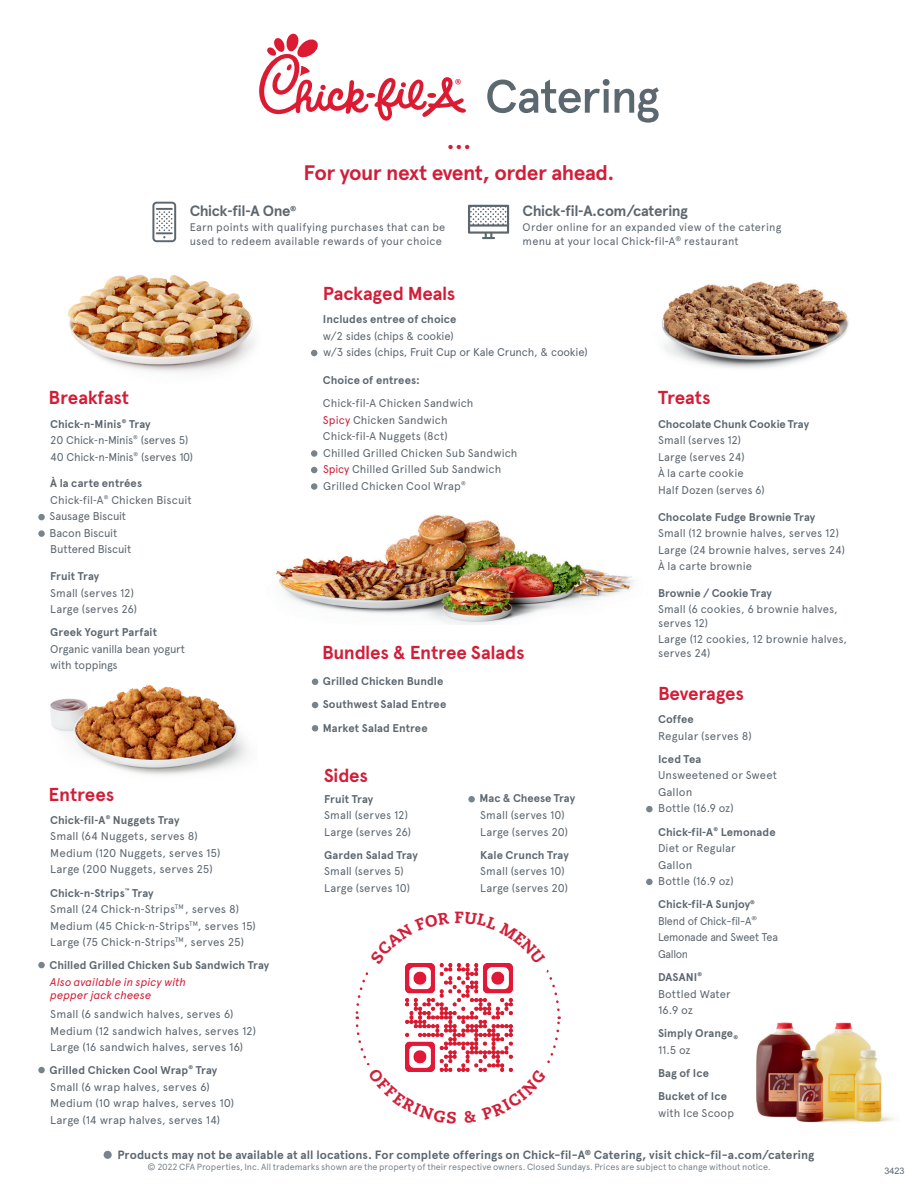
<style>
.page{position:relative;width:918px;height:1188px;background:#fff}
.page>*{position:absolute;margin:0;border:0;box-sizing:border-box;transform-origin:0 0}
.t1{font:700 25.5px "Apercu";color:#d21e38}
.t2{font:700 21px "Apercu";letter-spacing:-.025em;color:#d21e38}
.t3{font:700 18.75px "Apercu";letter-spacing:-.01em;color:#d21e38}
.t4{font:700 15px "Apercu";letter-spacing:-.025em;color:#5c666f}
.t5{font:700 12px "Apercu";letter-spacing:.01em;color:#5c666f}
.t6{font:11.25px/16.5px "Apercu";letter-spacing:.005em;color:#5c666f}
.t7{font:700 11.25px/23.2px "Apercu";letter-spacing:.005em;color:#5c666f}
.t8{font:11.25px/16.5px "Apercu";letter-spacing:-.02em;color:#5c666f}
.t9{font:11.25px/16.5px "Apercu";letter-spacing:-.025em;color:#5c666f}
.t10{font:11.25px/16.5px "Apercu";letter-spacing:-.03em;color:#5c666f;scale:.96 1}
.t11{font:italic 11.25px/13.5px "Apercu";color:#d21e38}
.t12{font:10.95px/13.5px "Apercu";letter-spacing:.02em;color:#5c666f}
.t13{font:9px "Apercu";letter-spacing:-.005em;color:#77848c}
.t14{font:9px "Arial";color:#5c666f}
.s1{font-weight:700}
.s2{color:#d21e38}
.s3{font-weight:400}
</style>
<div class="page">
<img style="left:661px;top:281px;width:188px;height:88px">
<img style="left:756px;top:1022px;width:138px;height:101px">
<svg style="left:487px;top:79px;width:172px;height:44px"></svg>
<svg style="left:259px;top:34px;width:207px;height:87px"></svg>
<img style="left:275px;top:515px;width:360px;height:109px">
<img style="left:68px;top:275px;width:187px;height:97px">
<div style="left:38px;top:514px;width:7px;height:6px;background:#77848c;border-radius:50%"></div>
<div style="left:38px;top:530px;width:7px;height:7px;background:#77848c;border-radius:50%"></div>
<svg style="left:311px;top:350px;width:6px;height:6px"></svg>
<div style="left:311px;top:450px;width:6px;height:7px;background:#77848c;border-radius:50%"></div>
<svg style="left:311px;top:467px;width:6px;height:6px"></svg>
<div style="left:311px;top:483px;width:6px;height:7px;background:#77848c;border-radius:50%"></div>
<div style="left:38px;top:962px;width:7px;height:6px;background:#77848c;border-radius:50%"></div>
<div style="left:38px;top:1067px;width:7px;height:6px;background:#77848c;border-radius:50%"></div>
<div style="left:646px;top:806px;width:7px;height:6px;background:#77848c;border-radius:50%"></div>
<div style="left:646px;top:879px;width:7px;height:6px;background:#77848c;border-radius:50%"></div>
<div style="left:468px;top:796px;width:7px;height:6px;background:#77848c;border-radius:50%"></div>
<svg style="left:312px;top:679px;width:6px;height:6px"></svg>
<svg style="left:312px;top:702px;width:6px;height:6px"></svg>
<div style="left:312px;top:725px;width:6px;height:7px;background:#77848c;border-radius:50%"></div>
<img style="left:50px;top:685px;width:198px;height:90px">
<svg style="left:152px;top:202px;width:24px;height:40px"></svg>
<svg style="left:468px;top:205px;width:41px;height:34px"></svg>
<div style="left:104px;top:1151px;width:8px;height:8px;background:#77848c;border-radius:50%"></div>
<svg style="left:355px;top:963px;width:206px;height:109px"></svg>
<h1 class="t1" style="left:446px;top:125px;width:27px">...</h1>
<h2 class="t2" style="left:304px;top:160px;width:312px">For your next event, order ahead.</h2>
<h3 class="t4" style="left:190px;top:202px;width:108px">Chick-fil-A One<sup>®</sup></h3>
<p class="t12" style="left:190px;top:220px;width:257px">Earn points with qualifying purchases that can be used to redeem available rewards of your choice</p>
<h3 class="t4" style="left:523px;top:202px;width:167px">Chick-fil-A.com/catering</h3>
<p class="t12" style="left:523px;top:220px;width:260px">Order online for an expanded view of the catering menu at your local Chick<span class="s1">-</span>fil<span class="s1">-</span>A<sup>®</sup> restaurant</p>
<h3 class="t3" style="left:49px;top:386px;width:82px">Breakfast</h3>
<p class="t9" style="left:50px;top:415px;width:145px"><span class="s1">Chick-n-Minis</span><sup>®</sup> <span class="s1">Tray<br></span>20 Chick-n-Minis<sup>®</sup> (serves 5)<br>40 Chick-n-Minis<sup>®</sup> (serves 10)</p>
<p class="t6" style="left:50px;top:475px;width:144px"><span class="s1">À la carte entrées<br></span>Chick-fil-A<sup>®</sup> Chicken Biscuit<br>Sausage Biscuit<br>Bacon Biscuit<br>Buttered Biscuit</p>
<p class="t7" style="left:50px;top:565px;width:51px">Fruit Tray</p>
<p class="t6" style="left:50px;top:584px;width:88px">Small (serves 12)<br>Large (serves 26)</p>
<p class="t7" style="left:50px;top:621px;width:108px">Greek Yogurt Parfait</p>
<p class="t8" style="left:50px;top:641px;width:136px">Organic vanilla bean yogurt with toppings</p>
<h3 class="t3" style="left:49px;top:783px;width:67px">Entrees</h3>
<p class="t6" style="left:50px;top:812px;width:172px"><span class="s1">Chick-fil-A</span><sup>®</sup> <span class="s1">Nuggets Tray<br></span>Small (64 Nuggets, serves 8)<br>Medium (120 Nuggets, serves 15)<br>Large (200 Nuggets, serves 25)</p>
<p class="t6" style="left:50px;top:884px;width:207px"><span class="s1">Chick-n-Strips</span><sup>™</sup> <span class="s1">Tray<br></span>Small (24 Chick-n-Strips<sup>TM</sup> , serves 8)<br>Medium (45 Chick-n-Strips<sup>TM</sup>, serves 15)<br>Large (75 Chick-n-Strips<sup>TM</sup> , serves 25)</p>
<p class="t7" style="left:49px;top:954px;width:221px">Chilled Grilled Chicken Sub Sandwich Tray</p>
<p class="t11" style="left:50px;top:975px;width:137px">Also available in spicy with pepper jack cheese</p>
<p class="t6" style="left:50px;top:1006px;width:207px">Small (6 sandwich halves, serves 6)<br>Medium (12 sandwich halves, serves 12)<br>Large (16 sandwich halves, serves 16)</p>
<p class="t6" style="left:49px;top:1062px;width:186px"><span class="s1">Grilled Chicken Cool Wrap</span><sup>®</sup> <span class="s1">Tray<br></span>Small (6 wrap halves, serves 6)<br>Medium (10 wrap halves, serves 10)<br>Large (14 wrap halves, serves 14)</p>
<h3 class="t3" style="left:323px;top:282px;width:134px">Packaged Meals</h3>
<p class="t7" style="left:323px;top:308px;width:135px">Includes entree of choice</p>
<p class="t8" style="left:323px;top:328px;width:266px">w/2 sides (chips &amp; cookie)<br>w/3 sides (chips, Fruit Cup or Kale Crunch, &amp; cookie)</p>
<p class="t7" style="left:323px;top:369px;width:98px">Choice of entrees:</p>
<p class="t6" style="left:323px;top:395px;width:196px">Chick-fil-A Chicken Sandwich<br><span class="s2">Spicy</span> Chicken Sandwich<br>Chick-fil-A Nuggets (8ct)<br>Chilled Grilled Chicken Sub Sandwich<br><span class="s2">Spicy</span> Chilled Grilled Sub Sandwich<br>Grilled Chicken Cool Wrap<sup>®</sup></p>
<h3 class="t3" style="left:322px;top:642px;width:204px">Bundles &amp; Entree Salads</h3>
<p class="t7" style="left:323px;top:670px;width:125px">Grilled Chicken Bundle<br>Southwest Salad Entree<br>Market Salad Entree</p>
<h3 class="t3" style="left:324px;top:764px;width:46px">Sides</h3>
<p class="t7" style="left:324px;top:787px;width:51px">Fruit Tray</p>
<p class="t6" style="left:324px;top:807px;width:88px">Small (serves 12)<br>Large (serves 26)</p>
<p class="t7" style="left:324px;top:843px;width:95px">Garden Salad Tray</p>
<p class="t6" style="left:324px;top:863px;width:87px">Small (serves 5)<br>Large (serves 10)</p>
<p class="t7" style="left:479px;top:787px;width:97px">Mac &amp; Cheese Tray</p>
<p class="t6" style="left:480px;top:807px;width:89px">Small (serves 10)<br>Large (serves 20)</p>
<p class="t7" style="left:480px;top:843px;width:90px">Kale Crunch Tray</p>
<p class="t6" style="left:480px;top:863px;width:89px">Small (serves 10)<br>Large (serves 20)</p>
<h3 class="t3" style="left:658px;top:386px;width:54px">Treats</h3>
<p class="t7" style="left:658px;top:412px;width:153px">Chocolate Chunk Cookie Tray</p>
<p class="t6" style="left:658px;top:432px;width:108px">Small (serves 12)<br>Large (serves 24)<br>À la carte cookie<br>Half Dozen (serves 6)</p>
<p class="t7" style="left:658px;top:505px;width:159px">Chocolate Fudge Brownie Tray</p>
<p class="t6" style="left:658px;top:525px;width:188px">Small (12 brownie halves, serves 12)<br>Large (24 brownie halves, serves 24)<br>À la carte brownie</p>
<p class="t7" style="left:658px;top:581px;width:115px">Brownie / Cookie Tray</p>
<p class="t6" style="left:658px;top:603px;width:181px;line-height:13.5px">Small (6 cookies, 6 brownie halves, serves 12)</p>
<p class="t6" style="left:658px;top:633px;width:191px;line-height:13.5px">Large (12 cookies, 12 brownie halves, serves 24)</p>
<h3 class="t3" style="left:658px;top:682px;width:87px">Beverages</h3>
<p class="t7" style="left:658px;top:708px;width:37px">Coffee</p>
<p class="t6" style="left:658px;top:727px;width:95px">Regular (serves 8)</p>
<p class="t7" style="left:658px;top:747px;width:45px">Iced Tea</p>
<p class="t6" style="left:658px;top:767px;width:120px">Unsweetened or Sweet<br>Gallon<br>Bottle (16.9 oz)</p>
<p class="t6" style="left:658px;top:823px;width:119px"><span class="s1">Chick-fil-A</span><sup>®</sup> <span class="s1">Lemonade<br></span>Diet or Regular<br>Gallon<br>Bottle (16.9 oz)</p>
<p class="t10" style="left:658px;top:896px;width:126px"><span class="s1">Chick-fil-A Sunjoy</span><sup>®<br></sup>Blend of Chick-fil-A<sup>®<br></sup>Lemonade and Sweet Tea<br>Gallon</p>
<p class="t6" style="left:658px;top:969px;width:74px"><span class="s1">DASANI</span><sup>®<br></sup>Bottled Water<br>16.9 oz</p>
<p class="t7" style="left:658px;top:1025px;width:82px;line-height:16.5px">Simply Orange<sub>®<br></sub><span class="s3">11.5 oz</span></p>
<p class="t7" style="left:658px;top:1062px;width:70px">Bag of Ice<br>Bucket of Ice</p>
<p class="t6" style="left:658px;top:1105px;width:78px">with Ice Scoop</p>
<p class="t5" style="left:117px;top:1147px;width:699px">Products may not be available at all locations. For complete offerings on Chick-fil-A<sup>®</sup> Catering, visit chick-fil-a.com/catering</p>
<p class="t13" style="left:148px;top:1162px;width:625px">© 2022 CFA Properties, Inc. All trademarks shown are the property of their respective owners. Closed Sundays. Prices are subject to change without notice.</p>
<p class="t14" style="left:885px;top:1166px;width:22px">3423</p>
</div>
